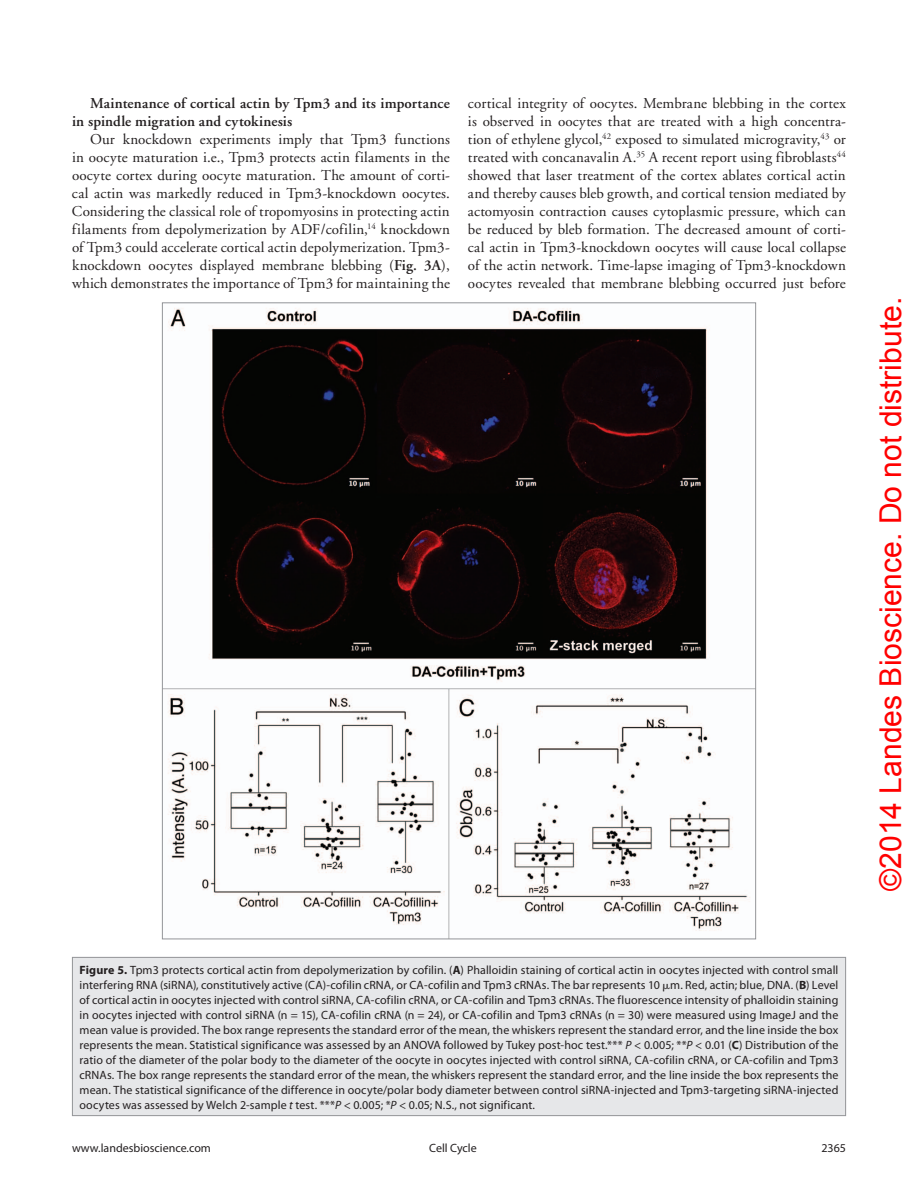
<style>
.page{position:relative;width:918px;height:1188px;background:#fff}
.page>*{position:absolute;margin:0;border:0;box-sizing:border-box;transform-origin:0 0}
.t1{font:30.15px "Arial";color:#f00}
.t2{font:15px/18px "Adobe Garamond";letter-spacing:.01em;color:#231f20;text-align:justify}
.t3{font:600 15px/18px "Adobe Garamond";letter-spacing:.015em;color:#231f20}
.t4{font:12px/15px "Myriad Pro";letter-spacing:.005em;color:#231f20;text-align:justify}
.s1{font-weight:600}
.s2{font-weight:700}
.s3{font-family:"Universal Std Greekw Math Pi"}
.s4{font-style:italic}
</style>
<div class="page">
<img style="left:164px;top:308px;width:590px;height:629px">
<div style="left:72px;top:957px;width:774px;height:159px;background:#e6e7e9"></div>
<div style="left:72px;top:957px;width:774px;height:159px;border:1px solid #939598"></div>
<p class="t3" style="left:72px;top:95px;width:379px;text-indent:18px">Maintenance of cortical actin by Tpm3 and its importance in spindle migration and cytokinesis</p>
<p class="t2" style="left:72px;top:131px;width:379px;text-indent:18px">Our knockdown experiments imply that Tpm3 functions in oocyte maturation i.e., Tpm3 protects actin filaments in the oocyte cortex during oocyte maturation. The amount of corti&shy;cal actin was markedly reduced in Tpm3-knockdown oocytes.<br>Considering the classical role of tropomyosins in protecting actin filaments from depolymerization by ADF/cofilin,<sup>14</sup> knockdown of Tpm3 could accelerate cortical actin depolymerization. Tpm3- knockdown oocytes displayed membrane blebbing (<span class="s1">Fig. 3A</span>), which demonstrates the importance of Tpm3 for maintaining the</p>
<p class="t2" style="left:468px;top:95px;width:380px">cortical integrity of oocytes. Membrane blebbing in the cortex is observed in oocytes that are treated with a high concentra&shy;tion of ethylene glycol,<sup>42</sup> exposed to simulated microgravity,<sup>43</sup> or treated with concanavalin A.<sup>35</sup> A recent report using fibroblasts<sup>44 </sup>showed that laser treatment of the cortex ablates cortical actin and thereby causes bleb growth, and cortical tension mediated by actomyosin contraction causes cytoplasmic pressure, which can be reduced by bleb formation. The decreased amount of corti&shy;cal actin in Tpm3-knockdown oocytes will cause local collapse of the actin network. Time-lapse imaging of Tpm3-knockdown oocytes revealed that membrane blebbing occurred just before</p>
<p class="t4" style="left:80px;top:962px;width:760px"><span class="s2">Figure 5.</span> Tpm3 protects cortical actin from depolymerization by cofilin. (<span class="s2">A</span>) Phalloidin staining of cortical actin in oocytes injected with control small interfering RNA (siRNA), constitutively active (CA)-cofilin cRNA, or CA-cofilin and Tpm3 cRNAs. The bar represents 10 <span class="s3">μ</span>m. Red, actin; blue, DNA. (<span class="s2">B</span>) Level of cortical actin in oocytes injected with control siRNA, CA-cofilin cRNA, or CA-cofilin and Tpm3 cRNAs. The fluorescence intensity of phalloidin staining in oocytes injected with control siRNA (n = 15), CA-cofilin cRNA (n = 24), or CA-cofilin and Tpm3 cRNAs (n = 30) were measured using ImageJ and the mean value is provided. The box range represents the standard error of the mean, the whiskers represent the standard error, and the line inside the box represents the mean. Statistical significance was assessed by an ANOVA followed by Tukey post-hoc test.*** <span class="s4">P</span> &lt; 0.005; **<span class="s4">P</span> &lt; 0.01 (<span class="s2">C</span>) Distribution of the ratio of the diameter of the polar body to the diameter of the oocyte in oocytes injected with control siRNA, CA-cofilin cRNA, or CA-cofilin and Tpm3 cRNAs. The box range represents the standard error of the mean, the whiskers represent the standard error, and the line inside the box represents the mean. The statistical significance of the difference in oocyte/polar body diameter between control siRNA-injected and Tpm3-targeting siRNA-injected oocytes was assessed by Welch 2-sample <span class="s4">t</span> test. ***<span class="s4">P</span> &lt; 0.005; *<span class="s4">P</span> &lt; 0.05; N.S., not significant.</p>
<p class="t4" style="left:72px;top:1140px;width:140px">www.landesbioscience.com</p>
<p class="t4" style="left:429px;top:1140px;width:49px">Cell Cycle</p>
<p class="t4" style="left:821px;top:1140px;width:26px">2365</p>
<h1 class="t1" style="left:871px;top:891px;width:595px;rotate:-90deg">©2014 Landes Bioscience. Do not distribute.</h1>
</div>
